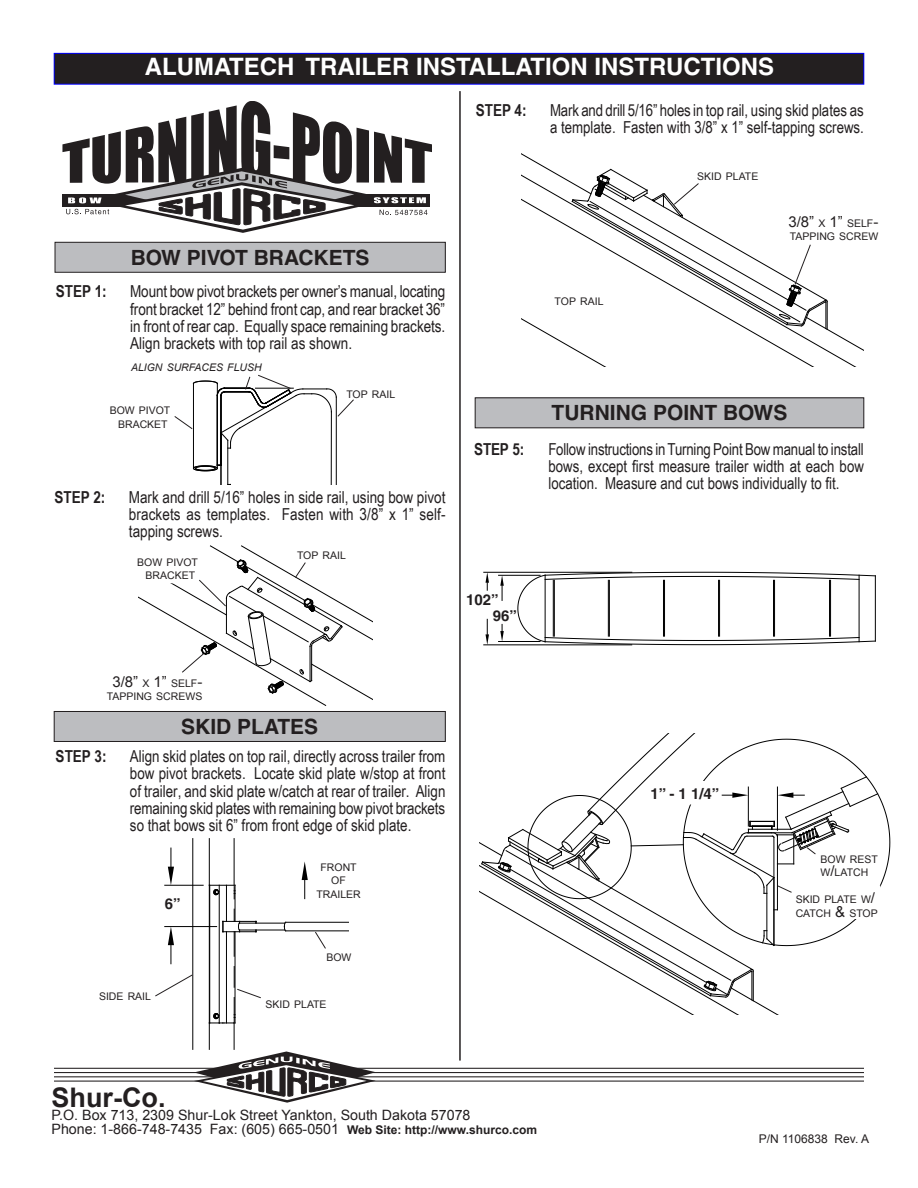
<style>
.page{position:relative;width:918px;height:1188px;background:#fff}
.page>*{position:absolute;margin:0;border:0;box-sizing:border-box;transform-origin:0 0}
.t1{font:700 27px "Arial";color:#231f20}
.t2{font:700 24px "Helvetica";color:#fff}
.t3{font:700 21px "Helvetica";color:#231f20}
.STEP{font:16.5px/17.2px "Arial Narrow";color:#231f20;text-align:justify}
.STEP-2{font:700 16.5px "Arial Narrow";color:#231f20}
.t4{font:15px "Arial";color:#231f20}
.t5{font:700 15px "Helvetica";color:#231f20}
.t6{font:14.25px "Arial";color:#231f20}
.t7{font:12px "Arial";color:#231f20}
.t8{font:10.5px/13.5px "Arial";color:#231f20}
.t9{font:italic 10.5px "Arial";color:#231f20}
.s1{font-size:10.5px}
.s2{font-size:15px}
.s3{font-weight:700;font-size:12px}
</style>
<div class="page">
<svg style="left:517px;top:572px;width:359px;height:73px"></svg>
<hr style="left:484px;top:572px;width:148px;height:1px;background:#000">
<hr style="left:484px;top:645px;width:148px;height:1px;background:#000">
<svg style="left:486px;top:572px;width:3px;height:18px"></svg>
<svg style="left:486px;top:619px;width:3px;height:26px"></svg>
<hr style="left:499px;top:575px;width:41px;height:1px;background:#000">
<hr style="left:499px;top:641px;width:41px;height:1px;background:#000">
<svg style="left:500px;top:575px;width:4px;height:25px"></svg>
<svg style="left:500px;top:624px;width:4px;height:17px"></svg>
<hr style="left:219px;top:885px;width:1px;height:138px;background:#000">
<hr style="left:209px;top:885px;width:1px;height:138px;background:#000">
<hr style="left:235px;top:885px;width:1px;height:36px;background:#000">
<hr style="left:226px;top:885px;width:1px;height:36px;background:#000">
<hr style="left:165px;top:885px;width:38px;height:1px;background:#000">
<svg style="left:168px;top:848px;width:6px;height:37px"></svg>
<hr style="left:193px;top:839px;width:1px;height:210px;background:#000">
<hr style="left:209px;top:839px;width:1px;height:46px;background:#000">
<hr style="left:234px;top:839px;width:1px;height:46px;background:#000">
<svg style="left:210px;top:885px;width:25px;height:14px"></svg>
<svg style="left:302px;top:861px;width:6px;height:38px"></svg>
<svg style="left:62px;top:101px;width:370px;height:132px"></svg>
<hr style="left:331px;top:412px;width:1px;height:72px;background:#000">
<hr style="left:336px;top:397px;width:1px;height:87px;background:#000">
<hr style="left:228px;top:440px;width:1px;height:44px;background:#000">
<hr style="left:221px;top:433px;width:1px;height:51px;background:#000">
<svg style="left:193px;top:465px;width:28px;height:7px"></svg>
<hr style="left:193px;top:384px;width:1px;height:84px;background:#000">
<hr style="left:217px;top:384px;width:1px;height:84px;background:#000">
<hr style="left:459px;top:91px;width:2px;height:970px;background:#231f20">
<svg style="left:479px;top:734px;width:412px;height:280px"></svg>
<div style="left:687px;top:782px;width:27px;height:22px;background:#fff"></div>
<svg style="left:138px;top:545px;width:235px;height:161px"></svg>
<svg style="left:174px;top:375px;width:180px;height:74px"></svg>
<svg style="left:521px;top:153px;width:343px;height:213px"></svg>
<hr style="left:54px;top:1072px;width:810px;height:1px;background:#231f20">
<hr style="left:54px;top:1081px;width:810px;height:1px;background:#231f20">
<hr style="left:54px;top:1076px;width:810px;height:1px;background:#231f20">
<hr style="left:54px;top:1068px;width:810px;height:1px;background:#231f20">
<svg style="left:155px;top:909px;width:221px;height:194px"></svg>
<div style="left:54px;top:53px;width:810px;height:31px;background:#231f20"></div>
<div style="left:54px;top:53px;width:810px;height:31px;border:1px solid #00f"></div>
<div style="left:55px;top:242px;width:390px;height:30px;background:#bcbdc0"></div>
<div style="left:55px;top:242px;width:391px;height:30px;border:1px solid #231f20"></div>
<div style="left:475px;top:398px;width:389px;height:30px;background:#bcbdc0"></div>
<div style="left:475px;top:398px;width:389px;height:30px;border:1px solid #231f20"></div>
<div style="left:54px;top:711px;width:391px;height:30px;background:#bcbdc0"></div>
<div style="left:54px;top:711px;width:392px;height:31px;border:1px solid #231f20"></div>
<div style="left:848px;top:886px;width:32px;height:32px;background:#fff"></div>
<div style="left:137px;top:563px;width:44px;height:20px;background:#fff"></div>
<p class="t2" style="left:145px;top:52px;width:631px">ALUMATECH TRAILER INSTALLATION INSTRUCTIONS</p>
<p class="STEP-2" style="left:476px;top:98px;width:52px">STEP 4:</p>
<p class="STEP" style="left:550px;top:101px;width:315px">Mark and drill 5/16” holes in top rail, using skid plates as a template. Fasten with 3/8” x 1” self-tapping screws.</p>
<p class="t3" style="left:131px;top:245px;width:240px">BOW PIVOT BRACKETS</p>
<p class="STEP-2" style="left:56px;top:279px;width:52px">STEP 1:</p>
<p class="STEP" style="left:130px;top:282px;width:317px">Mount bow pivot brackets per owner’s manual, locating front bracket 12” behind front cap, and rear bracket 36” in front of rear cap. Equally space remaining brackets.<br>Align brackets with top rail as shown.</p>
<p class="t9" style="left:131px;top:360px;width:132px">ALIGN SURFACES FLUSH</p>
<p class="t8" style="left:110px;top:404px;width:62px">BOW PIVOT</p>
<p class="t8" style="left:118px;top:417px;width:51px">BRACKET</p>
<p class="t8" style="left:346px;top:387px;width:50px">TOP RAIL</p>
<p class="STEP-2" style="left:55px;top:484px;width:52px">STEP 2:</p>
<p class="STEP" style="left:129px;top:488px;width:318px">Mark and drill 5/16” holes in side rail, using bow pivot brackets as templates. Fasten with 3/8” x 1” self&shy;tapping screws.</p>
<p class="t8" style="left:137px;top:555px;width:62px">BOW PIVOT</p>
<p class="t8" style="left:146px;top:569px;width:51px">BRACKET</p>
<p class="t4" style="left:112px;top:672px;width:91px">3/8” <span class="s1">X</span> 1” <span class="s1">SELF</span>-</p>
<p class="t8" style="left:107px;top:690px;width:97px">TAPPING SCREWS</p>
<p class="t8" style="left:297px;top:548px;width:50px">TOP RAIL</p>
<p class="t3" style="left:181px;top:714px;width:138px">SKID PLATES</p>
<p class="STEP-2" style="left:56px;top:744px;width:52px">STEP 3:</p>
<p class="STEP" style="left:130px;top:747px;width:317px">Align skid plates on top rail, directly across trailer from bow pivot brackets. Locate skid plate w/stop at front of trailer, and skid plate w/catch at rear of trailer. Align remaining skid plates with remaining bow pivot brackets so that bows sit 6” from front edge of skid plate.</p>
<p class="t8" style="left:316px;top:861px;width:46px;text-align:center">FRONT<br>OF<br>TRAILER</p>
<p class="t5" style="left:165px;top:894px;width:17px">6”</p>
<p class="t8" style="left:99px;top:990px;width:54px">SIDE RAIL</p>
<p class="t8" style="left:326px;top:951px;width:27px">BOW</p>
<p class="t8" style="left:266px;top:998px;width:63px">SKID PLATE</p>
<p class="t8" style="left:555px;top:295px;width:50px">TOP RAIL</p>
<p class="t8" style="left:697px;top:169px;width:63px">SKID PLATE</p>
<p class="t4" style="left:788px;top:212px;width:91px">3/8” <span class="s1">X</span> 1” <span class="s1">SELF</span>-</p>
<p class="t8" style="left:790px;top:230px;width:90px">TAPPING SCREW</p>
<p class="t3" style="left:552px;top:400px;width:15px">TURNING</p>
<p class="t3" style="left:653px;top:400px;width:14px">POINT</p>
<p class="t3" style="left:723px;top:400px;width:66px">BOWS</p>
<p class="STEP-2" style="left:474px;top:437px;width:52px">STEP 5:</p>
<p class="STEP" style="left:548px;top:440px;width:317px">Follow instructions in Turning Point Bow manual to install bows, except first measure trailer width at each bow location. Measure and cut bows individually to fit.</p>
<p class="t5" style="left:466px;top:591px;width:34px">102”</p>
<p class="t5" style="left:493px;top:607px;width:26px">96”</p>
<p class="t5" style="left:651px;top:785px;width:70px">1” - 1 1/4”</p>
<p class="t8" style="left:821px;top:853px;width:59px">BOW REST<br>W<span class="s2">/</span>LATCH</p>
<p class="t8" style="left:796px;top:893px;width:84px">SKID PLATE W<span class="s2">/<br></span>CATCH <span class="s2">&amp;</span> STOP</p>
<p class="t1" style="left:52px;top:1079px;width:115px">Shur-Co.</p>
<p class="t6" style="left:52px;top:1106px;width:421px">P.O. BOX 713, 2309 SHUR-LOK STREET YANKTON, SOUTH DAKOTA 57078</p>
<p class="t6" style="left:52px;top:1119px;width:487px">PHONE: 1-866-748-7435 FAX: (605) 665-0501 <span class="s3">Web Site: http://www.shurco.com</span></p>
<p class="t7" style="left:759px;top:1131px;width:112px">P/N 1106838 REV. A</p>
</div>
